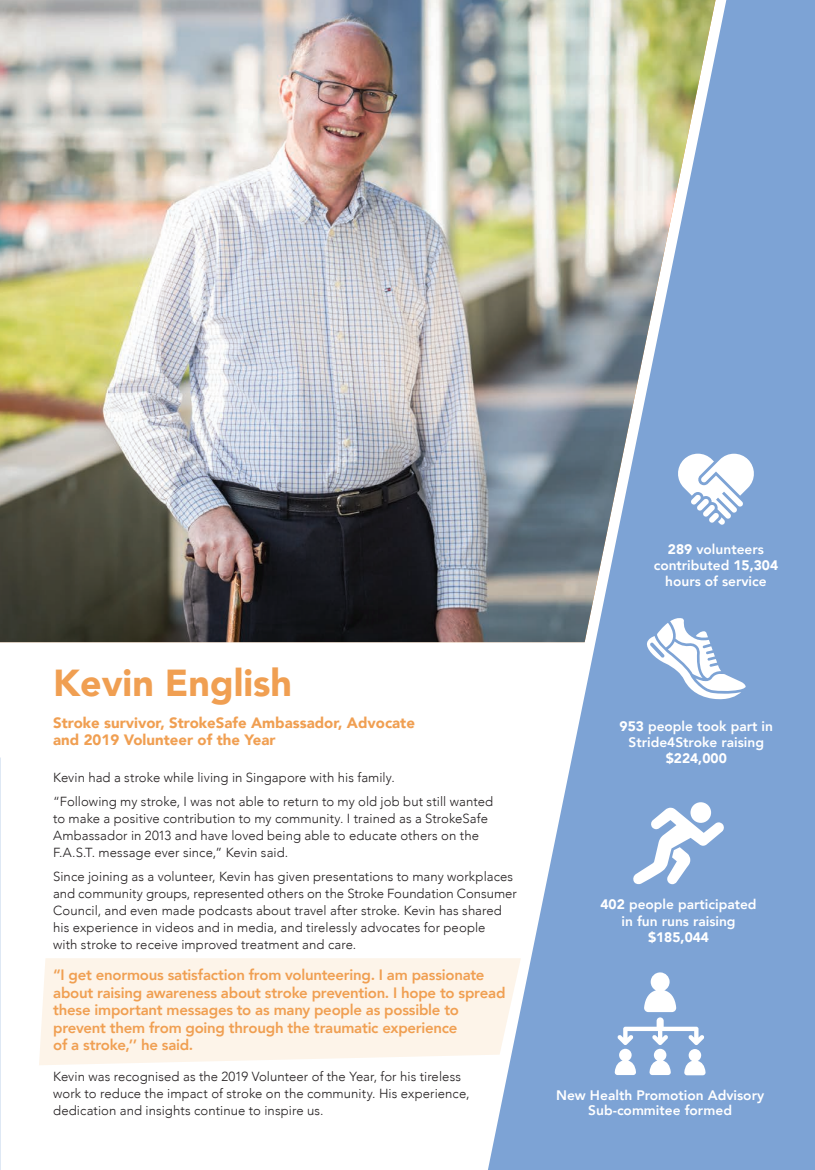
<style>
.page{position:relative;width:815px;height:1170px;background:#fff}
.page>*{position:absolute;margin:0;border:0;box-sizing:border-box;transform-origin:0 0}
.t1{font:900 37.5px "Avenir";color:#f09f52}
.t2{font:800 15px/17.5px "Avenir";letter-spacing:-.015em;color:#f09f52}
.t3{font:900 15px/17.5px "Avenir";color:#f09f52}
.t4{font:800 13.75px/16.2px "Avenir";color:#fff;text-align:center}
.t5{font:900 13.75px "Avenir";color:#fff}
.t6{font:300 13.12px/16.9px "Avenir";letter-spacing:.005em;color:#231f20}
.s1{font-weight:900}
</style>
<div class="page">
<div style="left:39px;top:958px;width:449px;height:107px;background:#fdf4e9"></div>
<svg style="left:488px;top:0;width:327px;height:1169px;background:#8eafda"></svg>
<img style="left:0;top:0;width:716px;height:642px">
<svg style="left:676px;top:453px;width:80px;height:71px"></svg>
<svg style="left:646px;top:617px;width:100px;height:83px"></svg>
<svg style="left:633px;top:802px;width:91px;height:82px"></svg>
<svg style="left:644px;top:972px;width:32px;height:39px"></svg>
<svg style="left:615px;top:1017px;width:91px;height:58px"></svg>
<h1 class="t1" style="left:53px;top:651px;width:240px">Kevin English</h1>
<p class="t3" style="left:53px;top:713px;width:363px">Stroke survivor, StrokeSafe Ambassador, Advocate and 2019 Volunteer of the Year</p>
<p class="t6" style="left:53px;top:765px;width:441px;line-height:24px">Kevin had a stroke while living in Singapore with his family.<br>“Following my stroke, I was not able to return to my old job but still wanted</p>
<p class="t6" style="left:53px;top:810px;width:436px">to make a positive contribution to my community. I trained as a StrokeSafe<br>Ambassador in 2013 and have loved being able to educate others on the<br>F.A.S.T. message ever since,” Kevin said.</p>
<p class="t6" style="left:53px;top:867px;width:465px">Since joining as a volunteer, Kevin has given presentations to many workplaces and community groups, represented others on the Stroke Foundation Consumer Council, and even made podcasts about travel after stroke. Kevin has shared his experience in videos and in media, and tirelessly advocates for people<br>with stroke to receive improved treatment and care.</p>
<p class="t2" style="left:53px;top:966px;width:454px">“I get enormous satisfaction from volunteering. I am passionate about raising awareness about stroke prevention. I hope to spread these important messages to as many people as possible to prevent them from going through the traumatic experience<br>of a stroke,’’ he said.</p>
<p class="t6" style="left:53px;top:1068px;width:418px">Kevin was recognised as the 2019 Volunteer of the Year, for his tireless work to reduce the impact of stroke on the community. His experience, dedication and insights continue to inspire us.</p>
<p class="t4" style="left:654px;top:540px;width:126px"><span class="s1">289</span> volunteers contributed <span class="s1">15,304 </span>hours of service</p>
<p class="t4" style="left:620px;top:717px;width:155px"><span class="s1">953</span> people took part in<br>Stride4Stroke raising</p>
<p class="t5" style="left:666px;top:746px;width:63px">$224,000</p>
<p class="t4" style="left:600px;top:896px;width:158px"><span class="s1">402</span> people participated in fun runs raising</p>
<p class="t5" style="left:648px;top:925px;width:63px">$185,044</p>
<p class="t4" style="left:556px;top:1088px;width:210px;line-height:15px">New Health Promotion Advisory<br>Sub-commitee formed</p>
</div>
